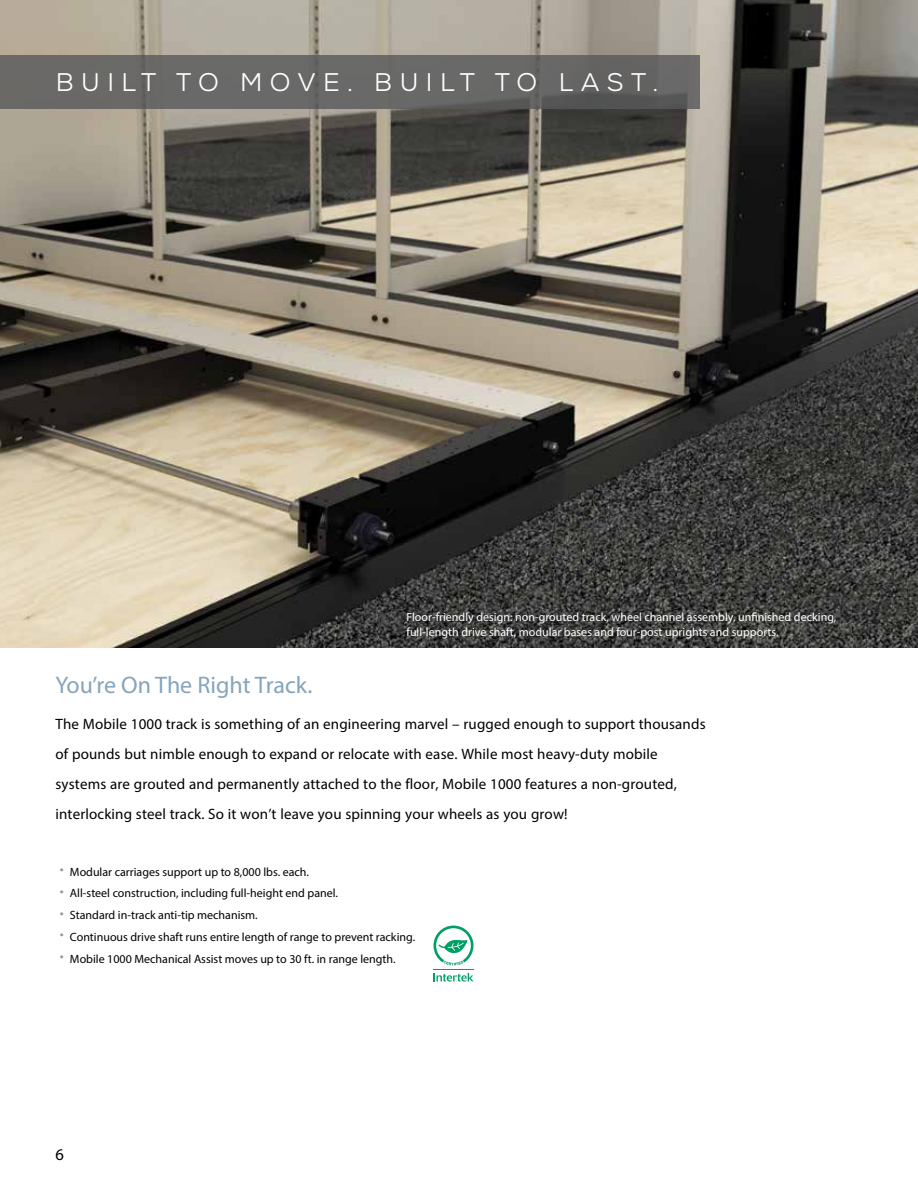
<style>
.page{position:relative;width:918px;height:1188px;background:#fff}
.page>*{position:absolute;margin:0;border:0;box-sizing:border-box;transform-origin:0 0}
.t1{font:25.5px "Nexa";letter-spacing:.295em;color:#fff}
.t2{font:24px "Myriad Pro";color:#85a4bd}
.t3{font:16.5px "Myriad Pro";color:#000}
.t4{font:15px/30px "Myriad Pro";letter-spacing:.01em;color:#000}
.t5{font:12px "Myriad Pro";color:#000}
.t6{font:12px/15px "Myriad Pro";color:#fff}
.s1{font-family:"Zapfino";font-size:7.5px;color:#939598}
</style>
<div class="page">
<img style="left:0;top:0;width:918px;height:648px">
<svg style="left:0;top:55px;width:699px;height:54px;background:#676665"></svg>
<svg style="left:434px;top:973px;width:40px;height:9px"></svg>
<hr style="left:434px;top:969px;width:40px;height:1px;background:#00a065">
<svg style="left:434px;top:926px;width:40px;height:40px"></svg>
<h1 class="t1" style="left:56px;top:66px;width:604px">BUILT TO MOVE. BUILT TO LAST.</h1>
<h2 class="t2" style="left:56px;top:670px;width:258px">You’re On The Right Track.</h2>
<p class="t6" style="left:406px;top:609px;width:431px">Floor-friendly design: non-grouted track, wheel channel assembly, unfinished decking, full-length drive shaft, modular bases and four-post uprights and supports.</p>
<p class="t4" style="left:56px;top:709px;width:652px">The Mobile 1000 track is something of an engineering marvel – rugged enough to support thousands of pounds but nimble enough to expand or relocate with ease. While most heavy-duty mobile systems are grouted and permanently attached to the floor, Mobile 1000 features a non-grouted, interlocking steel track. So it won’t leave you spinning your wheels as you grow!</p>
<p class="t5" style="left:56px;top:864px;width:255px"><span class="s1">•</span> Modular carriages support up to 8,000 lbs. each.</p>
<p class="t5" style="left:56px;top:886px;width:284px"><span class="s1">•</span> All-steel construction, including full-height end panel.</p>
<p class="t5" style="left:56px;top:908px;width:204px"><span class="s1">•</span> Standard in-track anti-tip mechanism.</p>
<p class="t5" style="left:56px;top:929px;width:361px"><span class="s1">•</span> Continuous drive shaft runs entire length of range to prevent racking.</p>
<p class="t5" style="left:56px;top:951px;width:342px"><span class="s1">•</span> Mobile 1000 Mechanical Assist moves up to 30 ft. in range length.</p>
<p class="t3" style="left:56px;top:1145px;width:10px">6</p>
</div>
